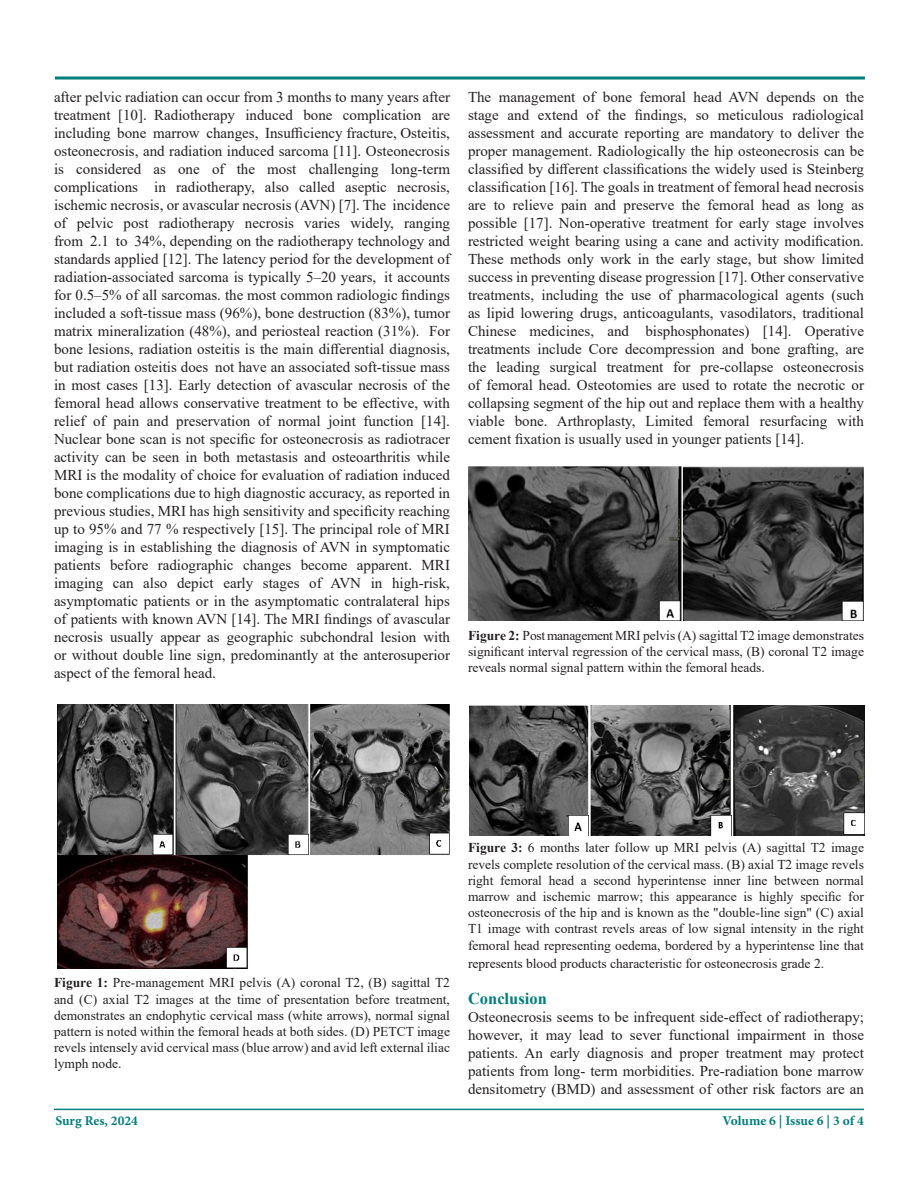
<style>
.page{position:relative;width:918px;height:1188px;background:#fff}
.page>*{position:absolute;margin:0;border:0;box-sizing:border-box;transform-origin:0 0}
.t1{font:700 16.5px "Times New Roman";color:#007d7d}
.Body_Text{font:15px/18px "Times New Roman";color:#231f20;text-align:justify}
.t2{font:13.5px/16.2px "Times New Roman";color:#231f20;text-align:justify}
.t3{font:700 13.5px "Minion Pro";color:#007d7d}
.s1{font-weight:700}
</style>
<div class="page">
<hr style="left:54px;top:1109px;width:810px;height:1px;background:#007d7d">
<svg style="left:54px;top:76px;width:811px;height:4px;background:#3f9d9d"></svg>
<img style="left:57px;top:705px;width:393px;height:263px">
<img style="left:468px;top:466px;width:396px;height:154px">
<img style="left:470px;top:706px;width:395px;height:129px">
<p class="Body_Text" style="left:54px;top:87px;width:398px">after pelvic radiation can occur from 3 months to many years after treatment [10]. Radiotherapy induced bone complication are including bone marrow changes, Insufficiency fracture, Osteitis, osteonecrosis, and radiation induced sarcoma [11]. Osteonecrosis is considered as one of the most challenging long-term complications in radiotherapy, also called aseptic necrosis, ischemic necrosis, or avascular necrosis (AVN) [7]. The incidence of pelvic post radiotherapy necrosis varies widely, ranging from 2.1 to 34%, depending on the radiotherapy technology and standards applied [12]. The latency period for the development of radiation-associated sarcoma is typically 5–20 years, it accounts for 0.5–5% of all sarcomas. the most common radiologic findings included a soft-tissue mass (96%), bone destruction (83%), tumor matrix mineralization (48%), and periosteal reaction (31%). For bone lesions, radiation osteitis is the main differential diagnosis, but radiation osteitis does not have an associated soft-tissue mass in most cases [13]. Early detection of avascular necrosis of the femoral head allows conservative treatment to be effective, with relief of pain and preservation of normal joint function [14].<br>Nuclear bone scan is not specific for osteonecrosis as radiotracer activity can be seen in both metastasis and osteoarthritis while MRI is the modality of choice for evaluation of radiation induced bone complications due to high diagnostic accuracy, as reported in previous studies, MRI has high sensitivity and specificity reaching up to 95% and 77 % respectively [15]. The principal role of MRI imaging is in establishing the diagnosis of AVN in symptomatic patients before radiographic changes become apparent. MRI imaging can also depict early stages of AVN in high-risk, asymptomatic patients or in the asymptomatic contralateral hips of patients with known AVN [14]. The MRI findings of avascular necrosis usually appear as geographic subchondral lesion with or without double line sign, predominantly at the anterosuperior aspect of the femoral head.</p>
<p class="Body_Text" style="left:468px;top:87px;width:398px">The management of bone femoral head AVN depends on the stage and extend of the findings, so meticulous radiological assessment and accurate reporting are mandatory to deliver the proper management. Radiologically the hip osteonecrosis can be classified by different classifications the widely used is Steinberg classification [16]. The goals in treatment of femoral head necrosis are to relieve pain and preserve the femoral head as long as possible [17]. Non-operative treatment for early stage involves restricted weight bearing using a cane and activity modification.<br>These methods only work in the early stage, but show limited success in preventing disease progression [17]. Other conservative treatments, including the use of pharmacological agents (such as lipid lowering drugs, anticoagulants, vasodilators, traditional Chinese medicines, and bisphosphonates) [14]. Operative treatments include Core decompression and bone grafting, are the leading surgical treatment for pre-collapse osteonecrosis of femoral head. Osteotomies are used to rotate the necrotic or collapsing segment of the hip out and replace them with a healthy viable bone. Arthroplasty, Limited femoral resurfacing with cement fixation is usually used in younger patients [14].</p>
<p class="t2" style="left:468px;top:627px;width:398px"><span class="s1">Figure 2:</span> Post management MRI pelvis (A) sagittal T2 image demonstrates significant interval regression of the cervical mass, (B) coronal T2 image reveals normal signal pattern within the femoral heads.</p>
<p class="t2" style="left:54px;top:974px;width:398px"><span class="s1">Figure 1:</span> Pre-management MRI pelvis (A) coronal T2, (B) sagittal T2 and (C) axial T2 images at the time of presentation before treatment, demonstrates an endophytic cervical mass (white arrows), normal signal pattern is noted within the femoral heads at both sides. (D) PETCT image revels intensely avid cervical mass (blue arrow) and avid left external iliac lymph node.</p>
<p class="t2" style="left:468px;top:839px;width:398px"><span class="s1">Figure 3:</span> 6 months later follow up MRI pelvis (A) sagittal T2 image revels complete resolution of the cervical mass. (B) axial T2 image revels right femoral head a second hyperintense inner line between normal marrow and ischemic marrow; this appearance is highly specific for osteonecrosis of the hip and is known as the "double-line sign" (C) axial T1 image with contrast revels areas of low signal intensity in the right femoral head representing oedema, bordered by a hyperintense line that</p>
<p class="t2" style="left:468px;top:955px;width:358px">represents blood products characteristic for osteonecrosis grade 2.</p>
<p class="t1" style="left:468px;top:986px;width:80px">Conclusion</p>
<p class="Body_Text" style="left:468px;top:1007px;width:398px">Osteonecrosis seems to be infrequent side-effect of radiotherapy; however, it may lead to sever functional impairment in those patients. An early diagnosis and proper treatment may protect patients from long- term morbidities. Pre-radiation bone marrow densitometry (BMD) and assessment of other risk factors are an</p>
<p class="t3" style="left:55px;top:1111px;width:84px">Surg Res, 2024</p>
<p class="t3" style="left:722px;top:1112px;width:143px">Volume 6 | Issue 6 | 3 of 4</p>
</div>
